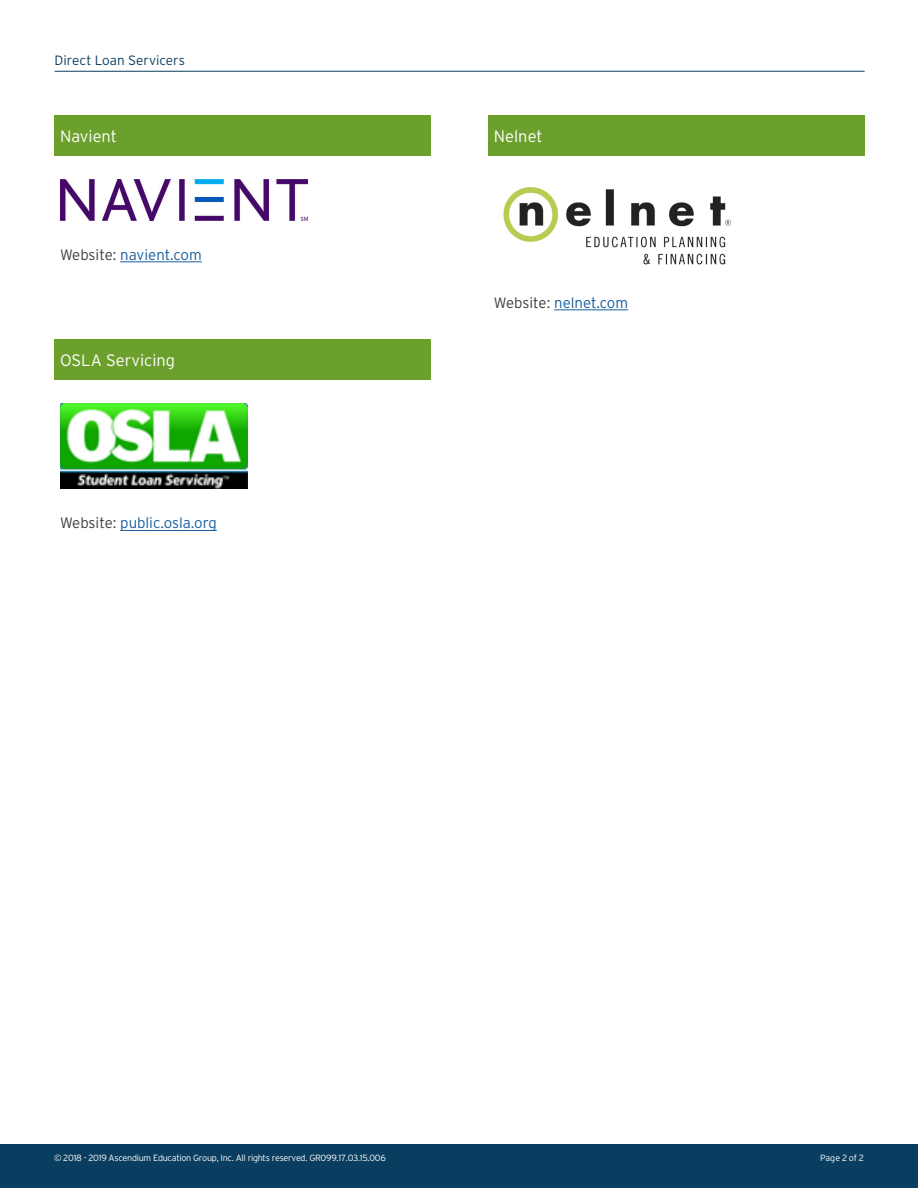
<style>
.page{position:relative;width:918px;height:1188px;background:#fff}
.page>*{position:absolute;margin:0;border:0;box-sizing:border-box;transform-origin:0 0}
.Paragraph{font:300 16.5px "Interstate";color:#fff}
.Paragraph-2{font:300 15px "Interstate";color:#175d9e}
.t1{font:300 13.5px "Interstate";color:#0a3e60}
.t2{font:300 9px "Interstate";letter-spacing:-.03em;color:#fff}
.s1{color:#3e3e3f}
</style>
<div class="page">
<div style="left:0;top:1144px;width:918px;height:44px;background:#0a3e60"></div>
<div style="left:54px;top:115px;width:376px;height:40px;background:#6ca02c"></div>
<hr style="left:120px;top:262px;width:82px;height:1px;background:#175d9e">
<div style="left:488px;top:115px;width:376px;height:40px;background:#6ca02c"></div>
<hr style="left:554px;top:310px;width:74px;height:1px;background:#175d9e">
<div style="left:54px;top:340px;width:376px;height:40px;background:#6ca02c"></div>
<hr style="left:120px;top:530px;width:97px;height:1px;background:#175d9e">
<hr style="left:55px;top:71px;width:810px;height:1px;background:#0a3e60">
<img style="left:60px;top:179px;width:247px;height:41px">
<img style="left:503px;top:187px;width:229px;height:78px">
<img style="left:60px;top:404px;width:187px;height:85px">
<h1 class="t1" style="left:55px;top:52px;width:132px">Direct Loan Servicers</h1>
<p class="Paragraph" style="left:60px;top:126px;width:59px">Navient</p>
<p class="Paragraph-2" style="left:60px;top:245px;width:143px"><span class="s1">Website:</span> navient.com</p>
<p class="Paragraph" style="left:60px;top:350px;width:117px">OSLA Servicing</p>
<p class="Paragraph-2" style="left:60px;top:514px;width:158px"><span class="s1">Website:</span> public.osla.org</p>
<p class="Paragraph" style="left:494px;top:126px;width:50px">Nelnet</p>
<p class="Paragraph-2" style="left:494px;top:293px;width:136px"><span class="s1">Website:</span> nelnet.com</p>
<p class="t2" style="left:54px;top:1152px;width:334px">© 2018 - 2019 Ascendium Education Group, Inc. All rights reserved. GR099.17.03.15.006</p>
<p class="t2" style="left:820px;top:1152px;width:45px">Page 2 of 2</p>
</div>
